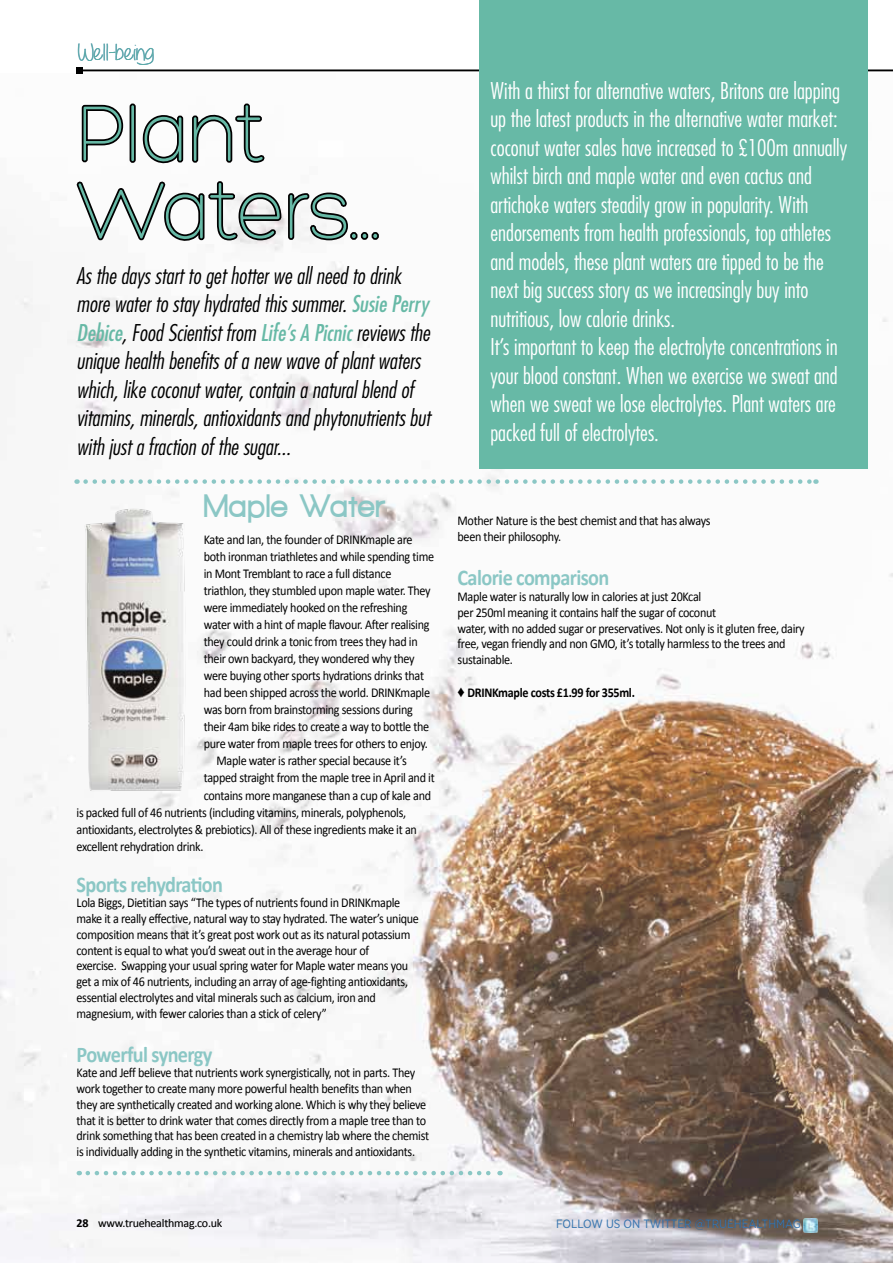
<style>
.page{position:relative;width:893px;height:1263px;background:#fff}
.page>*{position:absolute;margin:0;border:0;box-sizing:border-box;transform-origin:0 0}
.t1{font:300 84.3px/77.7px "Hero";color:#67b9a6;scale:.9 1}
.t2{font:900 33px "Walkway";letter-spacing:.05em;color:#8bc7c5;scale:.9 1}
.t3{font:24px "Love Me Forever";color:#67b9a6}
.t4{font:300 condensed 22.5px/28.5px "Futura";color:#fff}
.t5{font:italic 300 condensed 22.5px/28.5px "Futura";color:#000}
.t6{font:700 22.5px "Calibri";letter-spacing:-.03em;color:#8bc7c5;scale:.9 1}
.t7{font:13.5px/15.8px "Calibri";letter-spacing:-.025em;color:#000;scale:.9 1}
.t8{font:700 13.5px "Calibri";letter-spacing:-.025em;color:#000;scale:.9 1}
.t9{font:12px "Gotham Narrow";color:#3b79b2}
.t10{font:12px "Calibri";letter-spacing:-.02em;color:#000}
.s1{font-weight:400;color:#67b9a6}
.s2{font-weight:700}
</style>
<div class="page">
<img style="left:0;top:73px;width:893px;height:1190px">
<svg style="left:80px;top:103px;width:45px;height:60px"></svg>
<div style="left:130px;top:104px;width:6px;height:59px;border:4px solid #000"></div>
<svg style="left:141px;top:103px;width:127px;height:64px"></svg>
<hr style="left:80px;top:70px;width:813px;height:1px;background:#000">
<svg style="left:77px;top:67px;width:6px;height:6px"></svg>
<div style="left:479px;top:0;width:389px;height:468px;background:#67b9a6"></div>
<img style="left:74px;top:506px;width:121px;height:293px">
<svg style="left:75px;top:180px;width:741px;height:541px"></svg>
<svg style="left:88px;top:1171px;width:412px;height:4px"></svg>
<h3 class="t3" style="left:77px;top:41px;width:78px">Well-being</h3>
<h1 class="t1" style="left:77px;top:95px;width:340px">Plant<br>Waters...</h1>
<p class="t5" style="left:77px;top:261px;width:355px">As the days start to get hotter we all need to drink more water to stay hydrated this summer. <span class="s1">Susie Perry Debice</span>, Food Scientist from <span class="s1">Life’s A Picnic</span> reviews the unique health benefits of a new wave of plant waters which, like coconut water, contain a natural blend of vitamins, minerals, antioxidants and phytonutrients but with just a fraction of the sugar...</p>
<h2 class="t2" style="left:204px;top:488px;width:203px">Maple Water</h2>
<p class="t7" style="left:204px;top:531px;width:233px">Kate and Ian, the founder of DRINKmaple are</p>
<p class="t7" style="left:204px;top:548px;width:257px">both ironman triathletes and while spending time</p>
<p class="t7" style="left:204px;top:565px;width:210px">in Mont Tremblant to race a full distance</p>
<p class="t7" style="left:204px;top:582px;width:254px">triathlon, they stumbled upon maple water. They</p>
<p class="t7" style="left:204px;top:599px;width:228px">were immediately hooked on the refreshing</p>
<p class="t7" style="left:204px;top:616px;width:252px">water with a hint of maple flavour. After realising</p>
<p class="t7" style="left:204px;top:633px;width:239px">they could drink a tonic from trees they had in</p>
<p class="t7" style="left:204px;top:650px;width:236px">their own backyard, they wondered why they</p>
<p class="t7" style="left:204px;top:667px;width:246px">were buying other sports hydrations drinks that</p>
<p class="t7" style="left:204px;top:684px;width:253px">had been shipped across the world. DRINKmaple</p>
<p class="t7" style="left:204px;top:701px;width:234px">was born from brainstorming sessions during</p>
<p class="t7" style="left:204px;top:718px;width:252px">their 4am bike rides to create a way to bottle the</p>
<p class="t7" style="left:204px;top:735px;width:251px">pure water from maple trees for others to enjoy.</p>
<p class="t7" style="left:217px;top:752px;width:213px">Maple water is rather special because it’s</p>
<p class="t7" style="left:204px;top:769px;width:258px">tapped straight from the maple tree in April and it</p>
<p class="t7" style="left:204px;top:786px;width:254px">contains more manganese than a cup of kale and</p>
<p class="t7" style="left:77px;top:803px;width:368px">is packed full of 46 nutrients (including vitamins, minerals, polyphenols,</p>
<p class="t7" style="left:77px;top:820px;width:380px">antioxidants, electrolytes &amp; prebiotics). All of these ingredients make it an</p>
<p class="t7" style="left:77px;top:837px;width:143px">excellent rehydration drink.</p>
<h3 class="t6" style="left:77px;top:870px;width:164px">Sports rehydration</h3>
<p class="t7" style="left:77px;top:894px;width:382px">Lola Biggs, Dietitian says “The types of nutrients found in DRINKmaple make it a really effective, natural way to stay hydrated. The water’s unique composition means that it’s great post work out as its natural potassium content is equal to what you’d sweat out in the average hour of<br>exercise. Swapping your usual spring water for Maple water means you get a mix of 46 nutrients, including an array of age-fighting antioxidants, essential electrolytes and vital minerals such as calcium, iron and magnesium, with fewer calories than a stick of celery”</p>
<h3 class="t6" style="left:77px;top:1040px;width:153px">Powerful synergy</h3>
<p class="t7" style="left:77px;top:1064px;width:393px">Kate and Jeff believe that nutrients work synergistically, not in parts. They work together to create many more powerful health benefits than when they are synthetically created and working alone. Which is why they believe that it is better to drink water that comes directly from a maple tree than to drink something that has been created in a chemistry lab where the chemist is individually adding in the synthetic vitamins, minerals and antioxidants.</p>
<p class="t4" style="left:490px;top:76px;width:358px">With a thirst for alternative waters, Britons are lapping up the latest products in the alternative water market: coconut water sales have increased to £100m annually whilst birch and maple water and even cactus and artichoke waters steadily grow in popularity. With endorsements from health professionals, top athletes and models, these plant waters are tipped to be the next big success story as we increasingly buy into nutritious, low calorie drinks.<br>It’s important to keep the electrolyte concentrations in your blood constant. When we exercise we sweat and when we sweat we lose electrolytes. Plant waters are packed full of electrolytes.</p>
<p class="t7" style="left:458px;top:512px;width:283px">Mother Nature is the best chemist and that has always been their philosophy.</p>
<h3 class="t6" style="left:458px;top:564px;width:170px">Calorie comparison</h3>
<p class="t7" style="left:458px;top:588px;width:387px">Maple water is naturally low in calories at just 20Kcal<br>per 250ml meaning it contains half the sugar of coconut<br>water, with no added sugar or preservatives. Not only is it gluten free, dairy free, vegan friendly and non GMO, it’s totally harmless to the trees and sustainable.</p>
<p class="t8" style="left:458px;top:684px;width:199px">♦ DRINKmaple costs £1.99 for 355ml.</p>
<p class="t10" style="left:77px;top:1216px;width:147px"><span class="s2">28</span> www.truehealthmag.co.uk</p>
<p class="t9" style="left:556px;top:1217px;width:246px">FOLLOW US ON TWITTER @TRUEHEALTHMAG</p>
</div>
